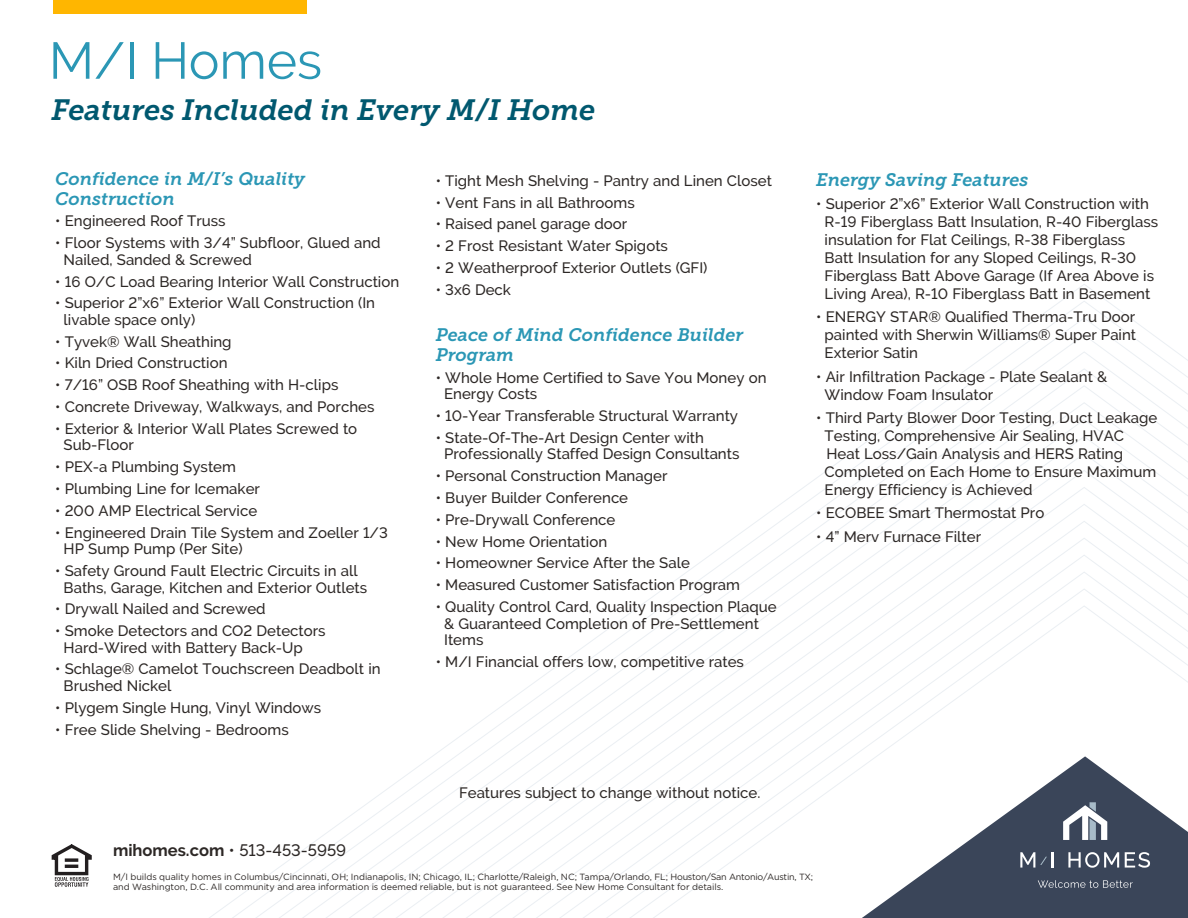
<style>
.page{position:relative;width:1188px;height:918px;background:#fff}
.page>*{position:absolute;margin:0;border:0;box-sizing:border-box;transform-origin:0 0}
.t1{font:51.6px "Raleway";color:#2b97b5}
.t2{font:italic 29.25px "Museo Slab 700";color:#00586f}
.t3{font:italic 18px/19.5px "Museo Slab 700";color:#2b97b5}
.t4{font:500 16.5px "Raleway";color:#2d2826}
.t5{font:500 15px/18px "Raleway";color:#2d2826}
.t6{font:9px "Gotham";letter-spacing:-.005em;color:#2d2826}
.s1{font-weight:700}
</style>
<div class="page">
<div style="left:53px;top:0;width:254px;height:14px;background:#ffb600"></div>
<svg style="left:209px;top:436px;width:979px;height:482px"></svg>
<svg style="left:862px;top:756px;width:326px;height:162px;fill:#3a4559"></svg>
<svg style="left:1038px;top:880px;width:95px;height:8px"></svg>
<svg style="left:1063px;top:802px;width:44px;height:38px"></svg>
<hr style="left:1051px;top:852px;width:3px;height:16px;background:#fff">
<svg style="left:1068px;top:852px;width:51px;height:16px"></svg>
<svg style="left:1020px;top:852px;width:27px;height:16px"></svg>
<svg style="left:1125px;top:852px;width:25px;height:16px"></svg>
<svg style="left:52px;top:844px;width:40px;height:43px"></svg>
<p class="t1" style="left:49px;top:31px;width:275px">M/I Homes</p>
<p class="t2" style="left:52px;top:93px;width:545px">Features Included in Every M/I Home</p>
<p class="t3" style="left:55px;top:169px;width:251px">Confidence in M/I’s Quality<br>Construction</p>
<p class="t5" style="left:55px;top:212px;width:172px">• Engineered Roof Truss</p>
<p class="t5" style="left:64px;top:235px;width:319px;line-height:16.5px;text-indent:-8px">• Floor Systems with 3/4” Subfloor, Glued and<br>Nailed, Sanded &amp; Screwed</p>
<p class="t5" style="left:55px;top:272px;width:345px">• 16 O/C Load Bearing Interior Wall Construction</p>
<p class="t5" style="left:64px;top:295px;width:313px;line-height:16.5px;text-indent:-8px">• Superior 2”x6” Exterior Wall Construction (In livable space only)</p>
<p class="t5" style="left:55px;top:332px;width:178px">• Tyvek® Wall Sheathing</p>
<p class="t5" style="left:55px;top:354px;width:174px">• Kiln Dried Construction</p>
<p class="t5" style="left:55px;top:376px;width:285px">• 7/16” OSB Roof Sheathing with H-clips</p>
<p class="t5" style="left:55px;top:398px;width:321px">• Concrete Driveway, Walkways, and Porches</p>
<p class="t5" style="left:64px;top:420px;width:295px;line-height:16.5px;text-indent:-8px">• Exterior &amp; Interior Wall Plates Screwed to<br>Sub-Floor</p>
<p class="t5" style="left:55px;top:458px;width:182px">• PEX-a Plumbing System</p>
<p class="t5" style="left:55px;top:480px;width:206px">• Plumbing Line for Icemaker</p>
<p class="t5" style="left:55px;top:502px;width:203px">• 200 AMP Electrical Service</p>
<p class="t5" style="left:64px;top:524px;width:326px;line-height:16.5px;text-indent:-8px">• Engineered Drain Tile System and Zoeller 1/3<br>HP Sump Pump (Per Site)</p>
<p class="t5" style="left:64px;top:562px;width:305px;line-height:16.5px;text-indent:-8px">• Safety Ground Fault Electric Circuits in all<br>Baths, Garage, Kitchen and Exterior Outlets</p>
<p class="t5" style="left:55px;top:600px;width:212px">• Drywall Nailed and Screwed</p>
<p class="t5" style="left:64px;top:623px;width:264px;line-height:16.5px;text-indent:-8px">• Smoke Detectors and CO2 Detectors<br>Hard-Wired with Battery Back-Up</p>
<p class="t5" style="left:64px;top:661px;width:318px;line-height:16.5px;text-indent:-8px">• Schlage® Camelot Touchscreen Deadbolt in<br>Brushed Nickel</p>
<p class="t5" style="left:55px;top:699px;width:267px">• Plygem Single Hung, Vinyl Windows</p>
<p class="t5" style="left:55px;top:720px;width:235px">• Free Slide Shelving - Bedrooms</p>
<p class="t4" style="left:113px;top:841px;width:235px"><span class="s1">mihomes.com</span> • 513-453-5959</p>
<p class="t5" style="left:436px;top:171px;width:338px">• Tight Mesh Shelving - Pantry and Linen Closet</p>
<p class="t5" style="left:436px;top:193px;width:201px">• Vent Fans in all Bathrooms</p>
<p class="t5" style="left:436px;top:215px;width:193px">• Raised panel garage door</p>
<p class="t5" style="left:436px;top:237px;width:234px">• 2 Frost Resistant Water Spigots</p>
<p class="t5" style="left:436px;top:259px;width:273px">• 2 Weatherproof Exterior Outlets (GFI)</p>
<p class="t5" style="left:436px;top:280px;width:77px">• 3x6 Deck</p>
<p class="t3" style="left:436px;top:326px;width:309px">Peace of Mind Confidence Builder<br>Program</p>
<p class="t5" style="left:444px;top:369px;width:324px;line-height:16.5px;text-indent:-8px">• Whole Home Certified to Save You Money on<br>Energy Costs</p>
<p class="t5" style="left:436px;top:407px;width:304px">• 10-Year Transferable Structural Warranty</p>
<p class="t5" style="left:444px;top:429px;width:297px;line-height:16.5px;text-indent:-8px">• State-Of-The-Art Design Center with<br>Professionally Staffed Design Consultants</p>
<p class="t5" style="left:436px;top:467px;width:233px">• Personal Construction Manager</p>
<p class="t5" style="left:436px;top:489px;width:194px">• Buyer Builder Conference</p>
<p class="t5" style="left:436px;top:511px;width:181px">• Pre-Drywall Conference</p>
<p class="t5" style="left:436px;top:532px;width:173px">• New Home Orientation</p>
<p class="t5" style="left:436px;top:554px;width:256px">• Homeowner Service After the Sale</p>
<p class="t5" style="left:436px;top:576px;width:306px">• Measured Customer Satisfaction Program</p>
<p class="t5" style="left:444px;top:599px;width:334px;line-height:16.5px;text-indent:-8px">• Quality Control Card, Quality Inspection Plaque &amp; Guaranteed Completion of Pre-Settlement<br>Items</p>
<p class="t5" style="left:436px;top:653px;width:310px">• M/I Financial offers low, competitive rates</p>
<p class="t5" style="left:459px;top:783px;width:303px">Features subject to change without notice.</p>
<p class="t3" style="left:816px;top:170px;width:214px">Energy Saving Features</p>
<p class="t5" style="left:825px;top:195px;width:335px;text-indent:-8px">• Superior 2”x6” Exterior Wall Construction with R-19 Fiberglass Batt Insulation, R-40 Fiberglass insulation for Flat Ceilings, R-38 Fiberglass<br>Batt Insulation for any Sloped Ceilings, R-30<br>Fiberglass Batt Above Garage (If Area Above is Living Area), R-10 Fiberglass Batt in Basement</p>
<p class="t5" style="left:825px;top:308px;width:313px;text-align:justify;text-indent:-8px">• ENERGY STAR® Qualified Therma-Tru Door painted with Sherwin Williams® Super Paint Exterior Satin</p>
<p class="t5" style="left:825px;top:367px;width:284px;text-indent:-8px">• Air Infiltration Package - Plate Sealant &amp;<br>Window Foam Insulator</p>
<p class="t5" style="left:825px;top:409px;width:334px;text-indent:-8px">• Third Party Blower Door Testing, Duct Leakage Testing, Comprehensive Air Sealing, HVAC Heat Loss/Gain Analysis and HERS Rating Completed on Each Home to Ensure Maximum Energy Efficiency is Achieved</p>
<p class="t5" style="left:816px;top:504px;width:230px">• ECOBEE Smart Thermostat Pro</p>
<p class="t5" style="left:816px;top:527px;width:166px">• 4” Merv Furnace Filter</p>
<p class="t6" style="left:113px;top:871px;width:702px">M/I builds quality homes in Columbus/Cincinnati, OH; Indianapolis, IN; Chicago, IL; Charlotte/Raleigh, NC; Tampa/Orlando, FL; Houston/San Antonio/Austin, TX;</p>
<p class="t6" style="left:113px;top:881px;width:612px">and Washington, D.C. All community and area information is deemed reliable, but is not guaranteed. See New Home Consultant for details.</p>
</div>
